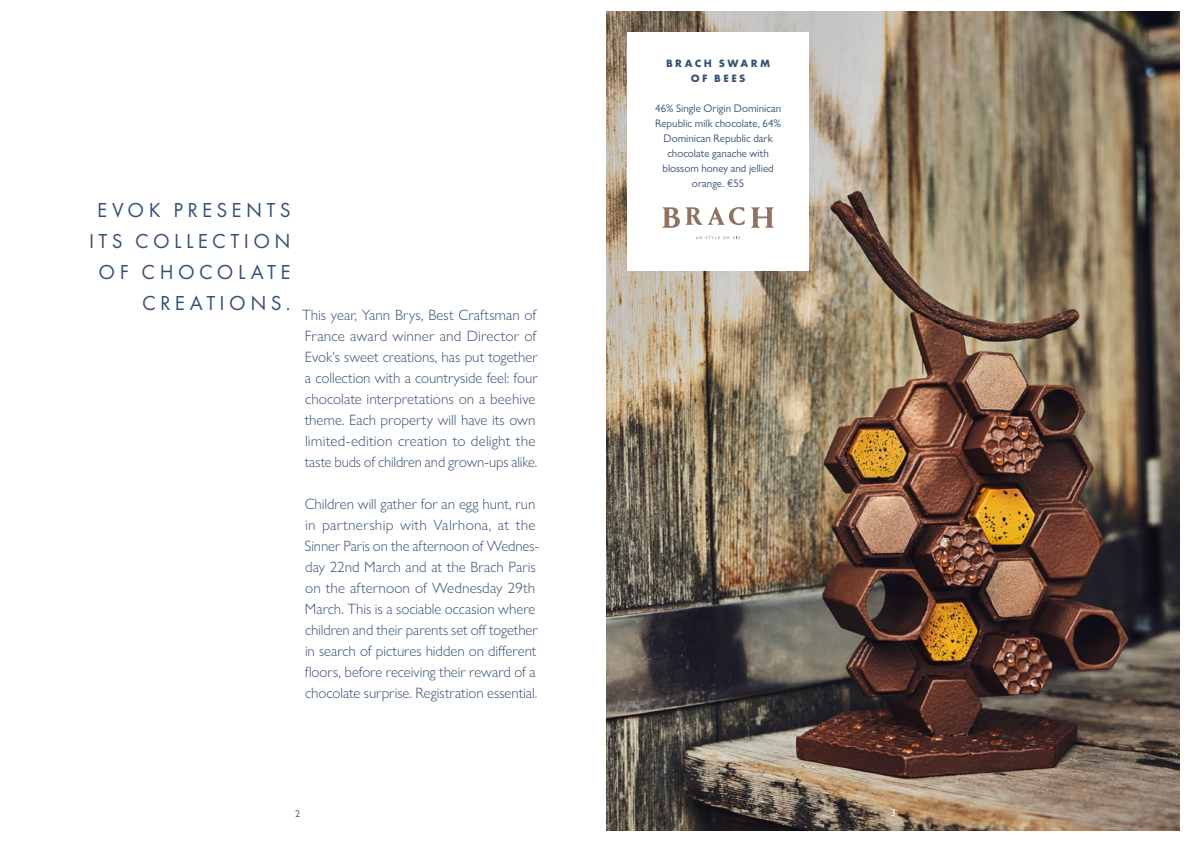
<style>
.page{position:relative;width:1191px;height:842px;background:#fff}
.page>*{position:absolute;margin:0;border:0;box-sizing:border-box;transform-origin:0 0}
.t1{font:21px/31px "Futura PT";letter-spacing:.205em;color:#365072;text-align:right}
.t2{font:300 15px/21px "Gill Sans Nova";color:#365072}
.t3{font:11px/15px "Gill Sans Nova";color:#365072;text-align:center}
.t4{font:700 11px/15px "Futura PT";letter-spacing:.22em;color:#365072;text-align:center}
.t5{font:10px "Gill Sans Nova";color:#365072}
.t6{font:10px "Gill Sans Nova";color:#fff}
</style>
<div class="page">
<img style="left:607px;top:11px;width:572px;height:820px">
<div style="left:627px;top:33px;width:182px;height:238px;background:#fff"></div>
<svg style="left:662px;top:207px;width:82px;height:21px"></svg>
<svg style="left:751px;top:207px;width:23px;height:21px"></svg>
<svg style="left:696px;top:236px;width:44px;height:3px"></svg>
<h1 class="t1" style="left:89px;top:195px;width:203px">EVOK PRESENTS<br>ITS COLLECTION<br>OF CHOCOLATE<br>CREATIONS.</h1>
<p class="t2" style="left:302px;top:304px;width:237px">This year, Yann Brys, Best Craftsman of France award winner and Director of Evok's sweet creations, has put together a collection with a countryside feel: four chocolate interpretations on a beehive theme. Each property will have its own limited-edition creation to delight the taste buds of children and grown-ups alike.</p>
<p class="t2" style="left:305px;top:493px;width:236px">Children will gather for an egg hunt, run in partnership with Valrhona, at the Sinner Paris on the afternoon of Wednes&shy;day 22nd March and at the Brach Paris on the afternoon of Wednesday 29th March. This is a sociable occasion where children and their parents set off together in search of pictures hidden on different floors, before receiving their reward of a chocolate surprise. Registration essential.</p>
<p class="t4" style="left:666px;top:55px;width:106px">BRACH SWARM<br>OF BEES</p>
<p class="t3" style="left:655px;top:100px;width:128px">46% Single Origin Dominican<br>Republic milk chocolate, 64%<br>Dominican Republic dark chocolate ganache with blossom honey and jellied orange. €55</p>
<p class="t5" style="left:295px;top:808px;width:6px">2</p>
<p class="t6" style="left:890px;top:806px;width:6px">3</p>
</div>
